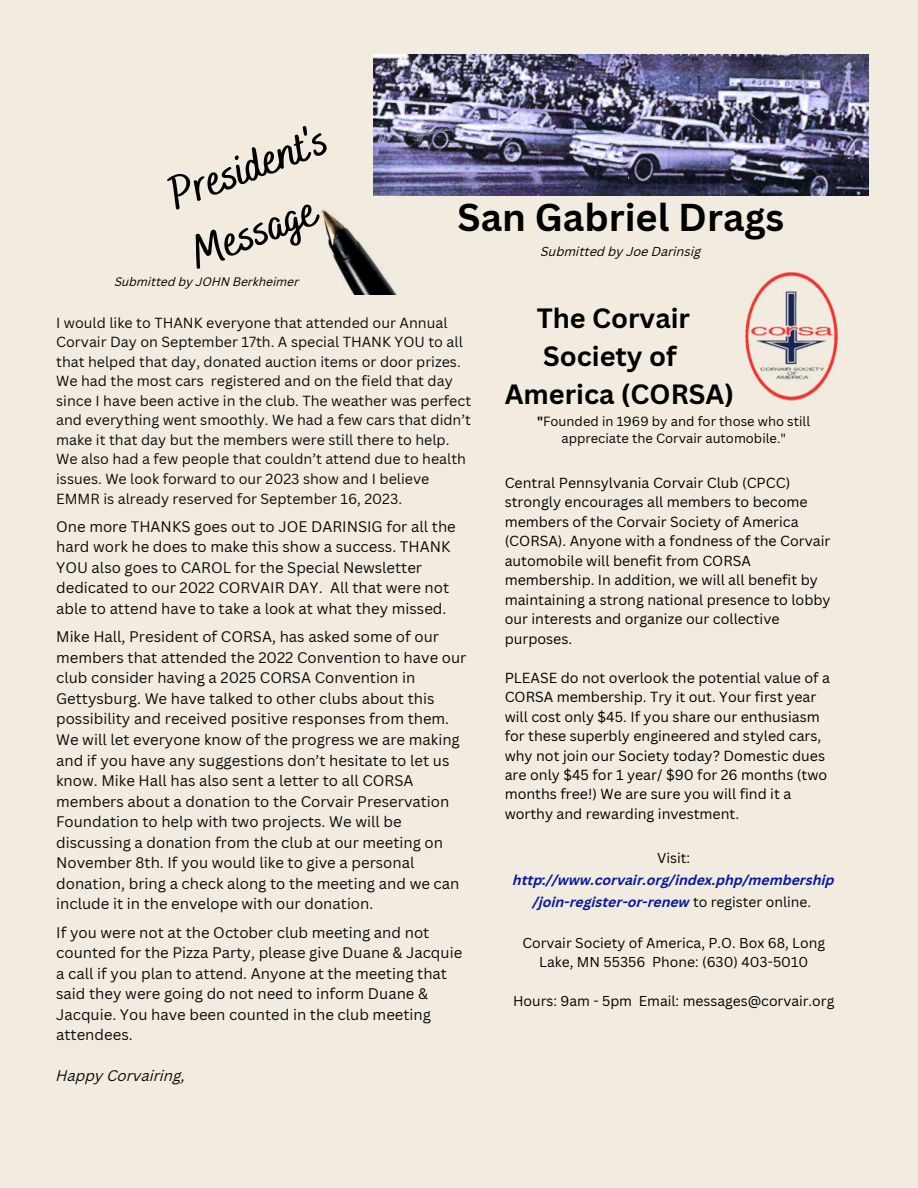
<style>
.page{position:relative;width:918px;height:1188px;background:#f1ecdf}
.page>*{position:absolute;margin:0;border:0;box-sizing:border-box;transform-origin:0 0}
.t1{font:700 45.75px/62.8px "Bakerie Smooth";color:#000}
.t2{font:700 37.8px "Canva Sans";color:#000}
.t3{font:700 27.15px "Canva Sans";color:#000}
.t4{font:15px/20.5px "Canva Sans";color:#0b0b0b}
.t5{font:italic 15px "Canva Sans";color:#0b0b0b}
.t6{font:14.25px/19.5px "Canva Sans";color:#000}
.t7{font:14.25px/19.5px "Canva Sans";color:#0b0b0b}
.t8{font:13.95px/19.5px "Canva Sans";color:#000;text-align:center}
.t9{font:italic 700 13.95px/21.6px "Canva Sans";color:#09189b;text-align:center}
.t10{font:13.05px/17.4px "Canva Sans";color:#000;text-align:center}
.t11{font:italic 12.6px "Canva Sans";color:#000}
.t12{font:italic 12px "Canva Sans";color:#000}
.s1{font-weight:700}
.s2{font-weight:400;font-style:normal;color:#000}
</style>
<div class="page">
<img style="left:321px;top:112px;width:81px;height:182px">
<img style="left:374px;top:55px;width:494px;height:140px">
<img style="left:745px;top:272px;width:93px;height:129px">
<h1 class="t1" style="left:160px;top:169px;width:168px;rotate:-21deg">President's<br>Message</h1>
<p class="t12" style="left:115px;top:275px;width:186px">Submitted by JOHN Berkheimer</p>
<h2 class="t2" style="left:458px;top:195px;width:328px">San Gabriel Drags</h2>
<p class="t11" style="left:541px;top:244px;width:162px">Submitted by Joe Darinsig</p>
<p class="t7" style="left:56px;top:313px;width:417px">I would like to THANK everyone that attended our Annual Corvair Day on September 17th. A special THANK YOU to all that helped that day, donated auction items or door prizes.<br>We had the most cars registered and on the field that day since I have been active in the club. The weather was perfect and everything went smoothly. We had a few cars that didn’t make it that day but the members were still there to help.<br>We also had a few people that couldn’t attend due to health issues. We look forward to our 2023 show and I believe EMMR is already reserved for September 16, 2023.</p>
<p class="t4" style="left:56px;top:516px;width:401px">One more THANKS goes out to JOE DARINSIG for all the hard work he does to make this show a success. THANK YOU also goes to CAROL for the Special Newsletter dedicated to our 2022 CORVAIR DAY. All that were not able to attend have to take a look at what they missed.</p>
<p class="t4" style="left:56px;top:627px;width:412px">Mike Hall, President of CORSA, has asked some of our members that attended the 2022 Convention to have our club consider having a 2025 CORSA Convention in Gettysburg. We have talked to other clubs about this possibility and received positive responses from them.<br>We will let everyone know of the progress we are making and if you have any suggestions don’t hesitate to let us know. Mike Hall has also sent a letter to all CORSA members about a donation to the Corvair Preservation Foundation to help with two projects. We will be discussing a donation from the club at our meeting on November 8th. If you would like to give a personal donation, bring a check along to the meeting and we can include it in the envelope with our donation.</p>
<p class="t4" style="left:56px;top:922px;width:408px">If you were not at the October club meeting and not counted for the Pizza Party, please give Duane &amp; Jacquie a call if you plan to attend. Anyone at the meeting that said they were going do not need to inform Duane &amp; Jacquie. You have been counted in the club meeting attendees.</p>
<p class="t5" style="left:56px;top:1067px;width:131px">Happy Corvairing,</p>
<h3 class="t3" style="left:537px;top:302px;width:155px">The Corvair</h3>
<h3 class="t3" style="left:543px;top:340px;width:135px">Society of</h3>
<h3 class="t3" style="left:505px;top:378px;width:231px">America (CORSA)</h3>
<p class="t10" style="left:537px;top:412px;width:274px"><span class="s1">"</span>Founded in 1969 by and for those who still appreciate the Corvair automobile."</p>
<p class="t6" style="left:505px;top:473px;width:328px">Central Pennsylvania Corvair Club (CPCC) strongly encourages all members to become members of the Corvair Society of America (CORSA). Anyone with a fondness of the Corvair automobile will benefit from CORSA membership. In addition, we will all benefit by maintaining a strong national presence to lobby our interests and organize our collective purposes.</p>
<p class="t6" style="left:505px;top:668px;width:327px">PLEASE do not overlook the potential value of a CORSA membership. Try it out. Your first year will cost only $45. If you share our enthusiasm for these superbly engineered and styled cars, why not join our Society today? Domestic dues are only $45 for 1 year/ $90 for 26 months (two months free!) We are sure you will find it a worthy and rewarding investment.</p>
<p class="t8" style="left:657px;top:849px;width:35px">Visit:</p>
<p class="t9" style="left:513px;top:869px;width:323px">http://www.corvair.org/index.php/membership /join-register-or-renew <span class="s2">to register online.</span></p>
<p class="t8" style="left:522px;top:933px;width:304px">Corvair Society of America, P.O. Box 68, Long<br>Lake, MN 55356 Phone: (630) 403-5010</p>
<p class="t8" style="left:513px;top:992px;width:323px">Hours: 9am - 5pm Email: messages@corvair.org</p>
</div>
